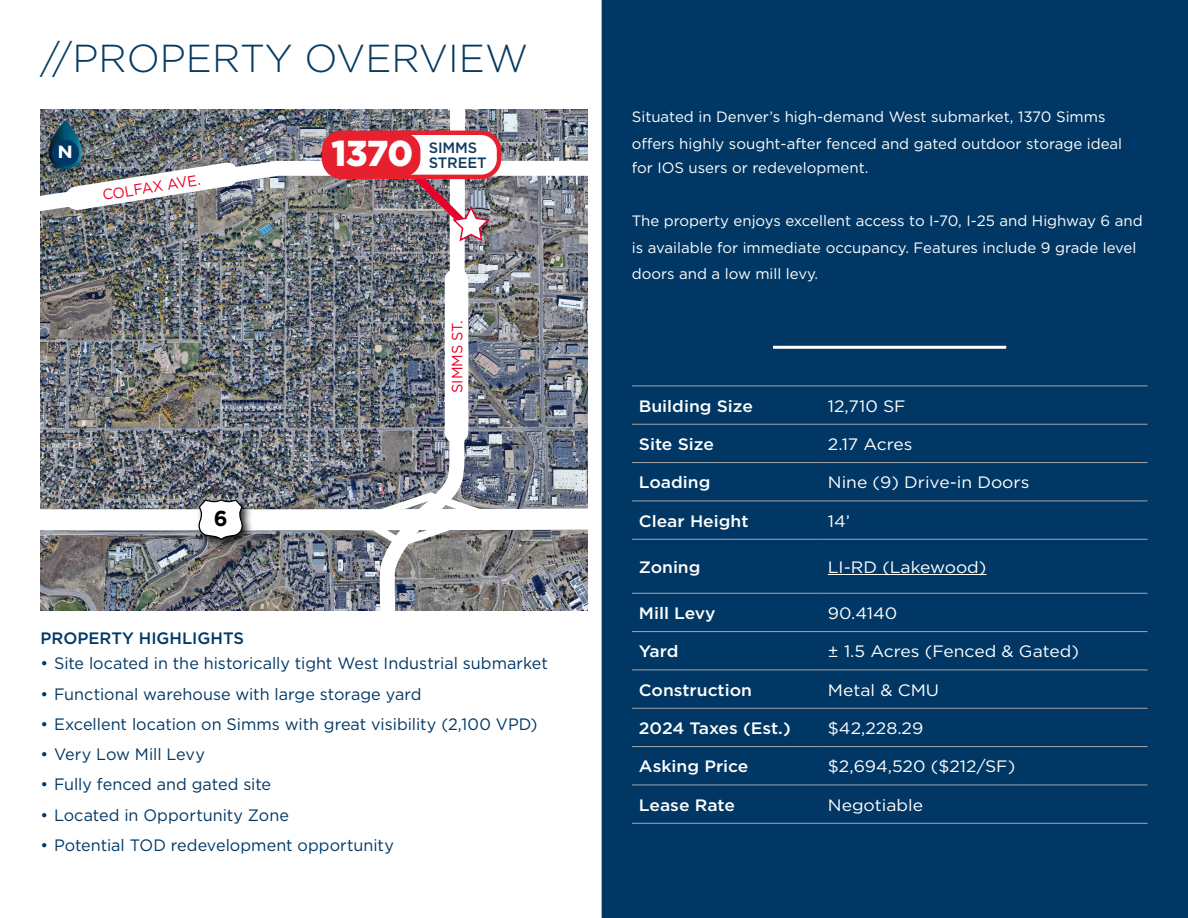
<style>
.page{position:relative;width:1188px;height:918px;background:#fff}
.page>*{position:absolute;margin:0;border:0;box-sizing:border-box;transform-origin:0 0}
.t1{font:300 39px "Gotham";color:#073b61}
.t2{font:900 36px "Gotham";color:#fff}
.t3{font:700 21.6px "Gotham";color:#000}
.t4{font:700 17.55px "Gotham";color:#fff;scale:1.11 1}
.t5{font:16.5px "Gotham";color:#003764}
.t6{font:16.5px "Gotham";color:#fff;scale:1.06 1}
.t7{font:500 16.5px "Gotham";color:#fff;scale:1.06 1}
.t8{font:500 16.5px "Gotham";color:#003764}
.t9{font:15px/26.7px "Gotham";color:#fff}
.t10{font:15px "Gotham";letter-spacing:-.01em;color:#ea002a}
.t11{font:500 15px/15px "Gotham";letter-spacing:-.01em;color:#0f3c60}
</style>
<div class="page">
<img style="left:40px;top:110px;width:547px;height:501px">
<div style="left:601px;top:0;width:587px;height:918px;background:#003764"></div>
<hr style="left:773px;top:346px;width:233px;height:3px;background:#fff">
<img style="left:373px;top:109px;width:102px;height:502px">
<div style="left:632px;top:386px;width:516px;height:492px;background:#003764"></div>
<hr style="left:632px;top:386px;width:189px;height:1px;background:#a8a8aa">
<hr style="left:821px;top:386px;width:327px;height:1px;background:#a8a8aa">
<hr style="left:632px;top:424px;width:189px;height:1px;background:#a8a8aa">
<hr style="left:821px;top:424px;width:327px;height:1px;background:#a8a8aa">
<hr style="left:632px;top:462px;width:189px;height:1px;background:#a8a8aa">
<hr style="left:821px;top:462px;width:327px;height:1px;background:#a8a8aa">
<hr style="left:632px;top:501px;width:189px;height:1px;background:#a8a8aa">
<hr style="left:821px;top:501px;width:327px;height:1px;background:#a8a8aa">
<hr style="left:632px;top:539px;width:189px;height:1px;background:#a8a8aa">
<hr style="left:821px;top:539px;width:327px;height:1px;background:#a8a8aa">
<hr style="left:632px;top:593px;width:189px;height:1px;background:#a8a8aa">
<hr style="left:821px;top:593px;width:327px;height:1px;background:#a8a8aa">
<hr style="left:632px;top:631px;width:189px;height:1px;background:#a8a8aa">
<hr style="left:821px;top:631px;width:327px;height:1px;background:#a8a8aa">
<hr style="left:632px;top:670px;width:189px;height:1px;background:#a8a8aa">
<hr style="left:821px;top:670px;width:327px;height:1px;background:#a8a8aa">
<hr style="left:632px;top:708px;width:189px;height:1px;background:#a8a8aa">
<hr style="left:821px;top:708px;width:327px;height:1px;background:#a8a8aa">
<hr style="left:632px;top:823px;width:189px;height:1px;background:#a7a8aa">
<hr style="left:821px;top:823px;width:327px;height:1px;background:#a7a8aa">
<hr style="left:632px;top:746px;width:189px;height:1px;background:#a7a8aa">
<hr style="left:821px;top:746px;width:327px;height:1px;background:#a7a8aa">
<hr style="left:632px;top:785px;width:189px;height:1px;background:#a7a8aa">
<hr style="left:821px;top:785px;width:327px;height:1px;background:#a7a8aa">
<hr style="left:828px;top:574px;width:159px;height:1px;background:#fff">
<img style="left:40px;top:153px;width:566px;height:90px">
<img style="left:40px;top:488px;width:572px;height:63px">
<div style="left:445px;top:268px;width:23px;height:176px;background:#fff;border-radius:12px"></div>
<svg style="left:49px;top:120px;width:33px;height:49px"></svg>
<div style="left:52px;top:140px;width:27px;height:26px;background:#003764;border-radius:50%"></div>
<div style="left:324px;top:133px;width:175px;height:44px;background:#fff;border-radius:18px"></div>
<div style="left:322px;top:131px;width:179px;height:48px;border:4px solid #e7202d;border-radius:18px"></div>
<div style="left:324px;top:133px;width:96px;height:44px;background:#e7202d;border-radius:18px"></div>
<h1 class="t1" style="left:40px;top:33px;width:489px">//PROPERTY OVERVIEW</h1>
<p class="t4" style="left:58px;top:140px;width:15px">N</p>
<p class="t10" style="left:101px;top:185px;width:101px;rotate:-9deg">COLFAX AVE.</p>
<h3 class="t3" style="left:214px;top:504px;width:15px">6</h3>
<h2 class="t2" style="left:331px;top:128px;width:83px">1370</h2>
<p class="t11" style="left:429px;top:140px;width:59px">SIMMS<br>STREET</p>
<p class="t10" style="left:448px;top:393px;width:73px;rotate:-90deg">SIMMS ST.</p>
<p class="t8" style="left:40px;top:628px;width:205px">PROPERTY HIGHLIGHTS</p>
<p class="t5" style="left:40px;top:653px;width:509px">• Site located in the historically tight West Industrial submarket</p>
<p class="t5" style="left:40px;top:683px;width:383px">• Functional warehouse with large storage yard</p>
<p class="t5" style="left:40px;top:713px;width:499px">• Excellent location on Simms with great visibility (2,100 VPD)</p>
<p class="t5" style="left:40px;top:744px;width:166px">• Very Low Mill Levy</p>
<p class="t5" style="left:40px;top:774px;width:232px">• Fully fenced and gated site</p>
<p class="t5" style="left:40px;top:804px;width:250px">• Located in Opportunity Zone</p>
<p class="t5" style="left:40px;top:835px;width:355px">• Potential TOD redevelopment opportunity</p>
<p class="t9" style="left:632px;top:103px;width:492px">Situated in Denver’s high-demand West submarket, 1370 Simms offers highly sought-after fenced and gated outdoor storage ideal</p>
<p class="t9" style="left:632px;top:154px;width:238px">for IOS users or redevelopment.</p>
<p class="t9" style="left:632px;top:207px;width:512px">The property enjoys excellent access to I-70, I-25 and Highway 6 and is available for immediate occupancy. Features include 9 grade level doors and a low mill levy.</p>
<p class="t7" style="left:639px;top:395px;width:109px">Building Size</p>
<p class="t6" style="left:828px;top:395px;width:75px">12,710 SF</p>
<p class="t7" style="left:639px;top:433px;width:72px">Site Size</p>
<p class="t6" style="left:828px;top:434px;width:81px">2.17 Acres</p>
<p class="t7" style="left:639px;top:472px;width:69px">Loading</p>
<p class="t6" style="left:828px;top:472px;width:192px">Nine (9) Drive-in Doors</p>
<p class="t7" style="left:639px;top:510px;width:105px">Clear Height</p>
<p class="t6" style="left:828px;top:510px;width:22px">14’</p>
<p class="t7" style="left:639px;top:556px;width:60px">Zoning</p>
<p class="t6" style="left:828px;top:556px;width:151px">LI-RD (Lakewood)</p>
<p class="t7" style="left:639px;top:602px;width:74px">Mill Levy</p>
<p class="t6" style="left:828px;top:603px;width:67px">90.4140</p>
<p class="t7" style="left:639px;top:641px;width:39px">Yard</p>
<p class="t6" style="left:828px;top:641px;width:238px">± 1.5 Acres (Fenced &amp; Gated)</p>
<p class="t7" style="left:639px;top:679px;width:108px">Construction</p>
<p class="t6" style="left:828px;top:679px;width:106px">Metal &amp; CMU</p>
<p class="t7" style="left:639px;top:717px;width:145px">2024 Taxes (Est.)</p>
<p class="t6" style="left:828px;top:718px;width:92px">$42,228.29</p>
<p class="t7" style="left:639px;top:756px;width:105px">Asking Price</p>
<p class="t6" style="left:828px;top:756px;width:178px">$2,694,520 ($212/SF)</p>
<p class="t7" style="left:639px;top:794px;width:92px">Lease Rate</p>
<p class="t6" style="left:828px;top:794px;width:91px">Negotiable</p>
</div>
